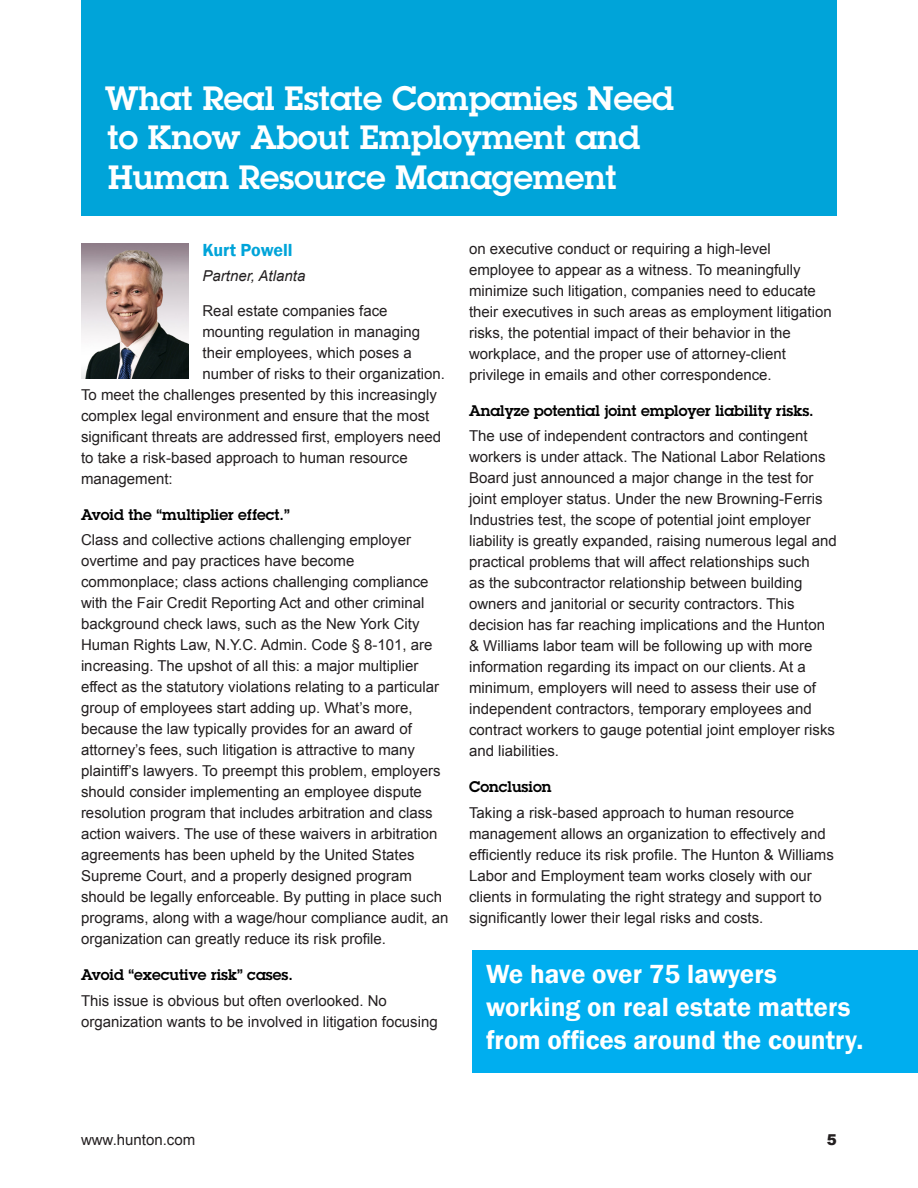
<style>
.page{position:relative;width:918px;height:1188px;background:#fff}
.page>*{position:absolute;margin:0;border:0;box-sizing:border-box;transform-origin:0 0}
._01a__Page_Head{font:600 33px/39.6px "Lubalin Graph Std";color:#fff}
._05__Callout_Two_Col{font:600 27px "Franklin Gothic";color:#fff}
._02__Head_Level_One{font:600 18px "Franklin Gothic";letter-spacing:-.005em;color:#00a4d9}
._02__Body{font:15px/21px "Arial";color:#231f20}
._02__Head_Level_Two{font:600 15px "Lubalin Graph Std";color:#000}
._02__Body-2{font:italic 15px "Arial";color:#231f20}
.t1{font:900 15px "Arial";color:#231f20}
</style>
<div class="page">
<div style="left:81px;top:0;width:756px;height:216px;background:#00a4d9"></div>
<img style="left:81px;top:244px;width:108px;height:135px">
<div style="left:472px;top:950px;width:446px;height:123px;background:#00aeef"></div>
<p class="_01a__Page_Head" style="left:105px;top:78px;width:570px">What Real Estate Companies Need to Know About Employment and<br>Human Resource Management</p>
<p class="_02__Head_Level_One" style="left:202px;top:239px;width:92px">Kurt Powell</p>
<p class="_02__Body-2" style="left:202px;top:266px;width:104px">Partner, Atlanta</p>
<p class="_02__Body" style="left:202px;top:300px;width:187px">Real estate companies face</p>
<p class="_02__Body" style="left:202px;top:321px;width:219px">mounting regulation in managing</p>
<p class="_02__Body" style="left:202px;top:342px;width:211px">their employees, which poses a</p>
<p class="_02__Body" style="left:202px;top:363px;width:244px">number of risks to their organization.</p>
<p class="_02__Body" style="left:81px;top:384px;width:357px">To meet the challenges presented by this increasingly</p>
<p class="_02__Body" style="left:81px;top:405px;width:350px">complex legal environment and ensure that the most</p>
<p class="_02__Body" style="left:81px;top:426px;width:362px">significant threats are addressed first, employers need</p>
<p class="_02__Body" style="left:81px;top:447px;width:328px">to take a risk-based approach to human resource</p>
<p class="_02__Body" style="left:81px;top:468px;width:93px">management:</p>
<p class="_02__Head_Level_Two" style="left:81px;top:504px;width:210px">Avoid the “multiplier effect.”</p>
<p class="_02__Body" style="left:81px;top:529px;width:369px">Class and collective actions challenging employer overtime and pay practices have become commonplace; class actions challenging compliance with the Fair Credit Reporting Act and other criminal background check laws, such as the New York City Human Rights Law, N.Y.C. Admin. Code § 8-101, are increasing. The upshot of all this: a major multiplier effect as the statutory violations relating to a particular group of employees start adding up. What’s more, because the law typically provides for an award of attorney’s fees, such litigation is attractive to many plaintiff’s lawyers. To preempt this problem, employers should consider implementing an employee dispute resolution program that includes arbitration and class action waivers. The use of these waivers in arbitration agreements has been upheld by the United States Supreme Court, and a properly designed program should be legally enforceable. By putting in place such programs, along with a wage/hour compliance audit, an organization can greatly reduce its risk profile.</p>
<p class="_02__Head_Level_Two" style="left:81px;top:965px;width:213px">Avoid “executive risk” cases.</p>
<p class="_02__Body" style="left:81px;top:990px;width:358px">This issue is obvious but often overlooked. No organization wants to be involved in litigation focusing</p>
<p class="_02__Body" style="left:469px;top:238px;width:364px">on executive conduct or requiring a high-level employee to appear as a witness. To meaningfully minimize such litigation, companies need to educate their executives in such areas as employment litigation risks, the potential impact of their behavior in the workplace, and the proper use of attorney-client privilege in emails and other correspondence.</p>
<p class="_02__Head_Level_Two" style="left:469px;top:401px;width:346px">Analyze potential joint employer liability risks.</p>
<p class="_02__Body" style="left:469px;top:426px;width:369px">The use of independent contractors and contingent workers is under attack. The National Labor Relations Board just announced a major change in the test for joint employer status. Under the new Browning-Ferris Industries test, the scope of potential joint employer liability is greatly expanded, raising numerous legal and practical problems that will affect relationships such<br>as the subcontractor relationship between building owners and janitorial or security contractors. This decision has far reaching implications and the Hunton &amp; Williams labor team will be following up with more information regarding its impact on our clients. At a minimum, employers will need to assess their use of independent contractors, temporary employees and contract workers to gauge potential joint employer risks and liabilities.</p>
<p class="_02__Head_Level_Two" style="left:469px;top:777px;width:84px">Conclusion</p>
<p class="_02__Body" style="left:469px;top:802px;width:366px">Taking a risk-based approach to human resource management allows an organization to effectively and efficiently reduce its risk profile. The Hunton &amp; Williams Labor and Employment team works closely with our clients in formulating the right strategy and support to significantly lower their legal risks and costs.</p>
<p class="_05__Callout_Two_Col" style="left:486px;top:957px;width:292px">We have over 75 lawyers</p>
<p class="_05__Callout_Two_Col" style="left:486px;top:990px;width:366px">working on real estate matters</p>
<p class="_05__Callout_Two_Col" style="left:486px;top:1023px;width:379px">from offices around the country.</p>
<p class="_02__Body" style="left:81px;top:1129px;width:116px">www.hunton.com</p>
<p class="t1" style="left:827px;top:1129px;width:12px">5</p>
</div>
